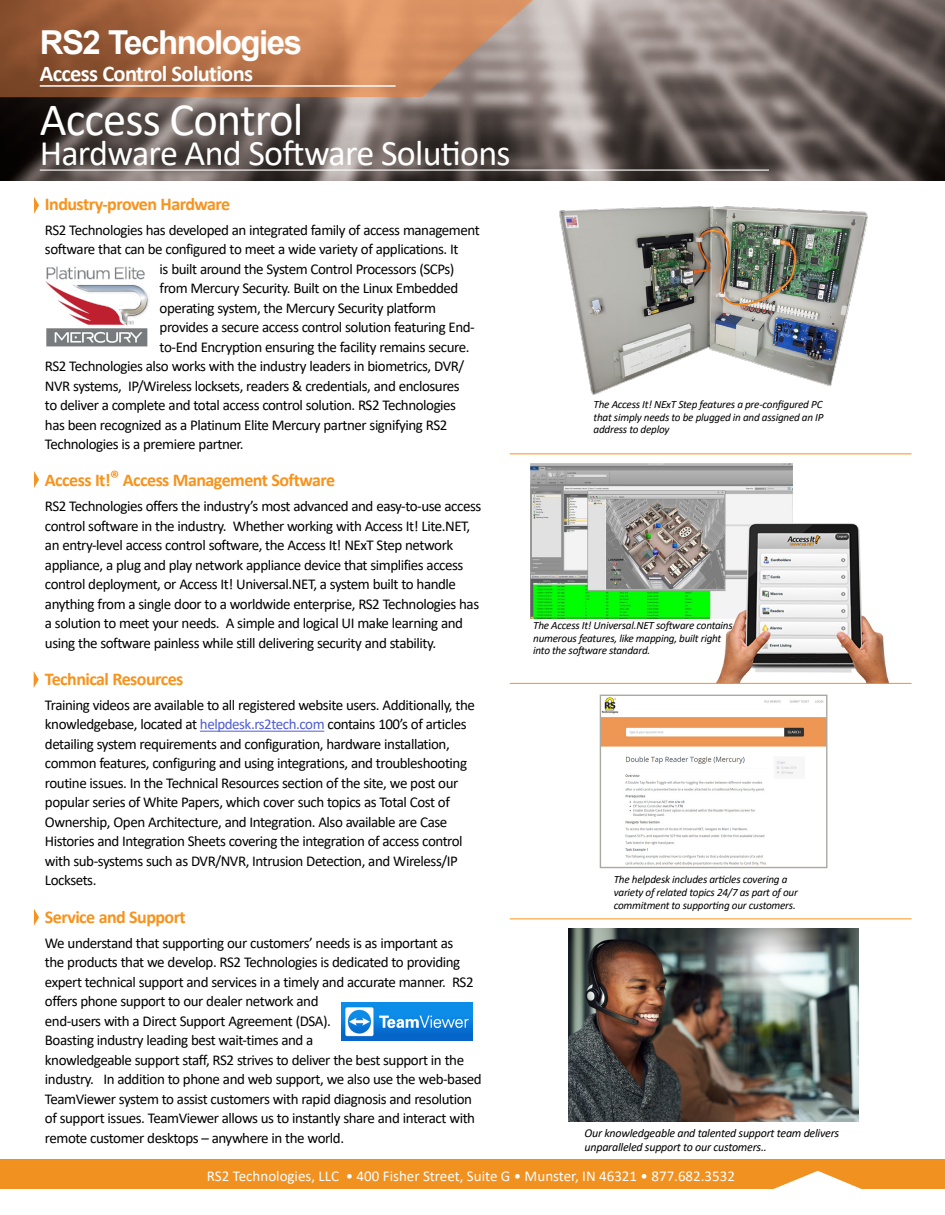
<style>
.page{position:relative;width:945px;height:1215px;background:#fff}
.page>*{position:absolute;margin:0;border:0;box-sizing:border-box;transform-origin:0 0}
.t1{font:46.5px "Calibri";letter-spacing:-.02em;color:#fff}
.t2{font:36px "Calibri";letter-spacing:-.02em;color:#fff}
.t3{font:700 33px "Arial";letter-spacing:-.045em;color:#fff}
.t4{font:700 22.5px "Calibri";letter-spacing:-.03em;color:#fff}
.t5{font:700 18px "Calibri";letter-spacing:-.03em;color:#f7931d}
.t6{font:15px/19.5px "Calibri";letter-spacing:-.03em;color:#000}
.t7{font:15px "Calibri";color:#fff}
.t8{font:italic 12px/13.5px "Calibri";letter-spacing:-.02em;color:#000}
.t9{font:italic 11.1px/12.6px "Calibri";letter-spacing:-.02em;color:#000}
.s1{color:#4f5cd6}
</style>
<div class="page">
<div style="left:0;top:1160px;width:945px;height:29px;background:#f09120"></div>
<svg style="left:773px;top:1171px;width:88px;height:18px"></svg>
<hr style="left:200px;top:731px;width:124px;height:1px;background:#4f5cd6">
<svg style="left:34px;top:197px;width:5px;height:17px"></svg>
<svg style="left:34px;top:471px;width:5px;height:17px"></svg>
<svg style="left:34px;top:672px;width:5px;height:15px"></svg>
<svg style="left:34px;top:909px;width:5px;height:17px"></svg>
<img style="left:342px;top:1003px;width:130px;height:37px">
<img style="left:45px;top:266px;width:105px;height:81px">
<img style="left:530px;top:464px;width:262px;height:154px">
<img style="left:703px;top:523px;width:194px;height:160px">
<img style="left:559px;top:207px;width:309px;height:187px">
<img style="left:568px;top:929px;width:291px;height:192px">
<hr style="left:510px;top:454px;width:402px;height:1px;background:#f7931d">
<hr style="left:510px;top:683px;width:402px;height:1px;background:#f7931d">
<hr style="left:510px;top:919px;width:402px;height:1px;background:#f7931d">
<img style="left:602px;top:697px;width:223px;height:169px">
<div style="left:600px;top:695px;width:227px;height:173px;border:1px solid #aaa9a1"></div>
<img style="left:0;top:0;width:945px;height:181px">
<hr style="left:40px;top:85px;width:356px;height:2px;background:#fff">
<hr style="left:40px;top:170px;width:729px;height:1px;background:#fff">
<p class="t3" style="left:40px;top:19px;width:264px">RS2 Technologies</p>
<p class="t4" style="left:40px;top:57px;width:215px">Access Control Solutions</p>
<p class="t1" style="left:40px;top:87px;width:265px">Access Control</p>
<p class="t2" style="left:40px;top:128px;width:472px">Hardware And Software Solutions</p>
<p class="t5" style="left:45px;top:191px;width:187px">Industry-proven Hardware</p>
<p class="t6" style="left:45px;top:220px;width:436px">RS2 Technologies has developed an integrated family of access management</p>
<p class="t6" style="left:45px;top:239px;width:415px">software that can be configured to meet a wide variety of applications. It</p>
<p class="t6" style="left:160px;top:259px;width:296px">is built around the System Control Processors (SCPs)</p>
<p class="t6" style="left:160px;top:278px;width:300px">from Mercury Security. Built on the Linux Embedded</p>
<p class="t6" style="left:160px;top:298px;width:278px">operating system, the Mercury Security platform</p>
<p class="t6" style="left:160px;top:317px;width:317px">provides a secure access control solution featuring End-</p>
<p class="t6" style="left:160px;top:337px;width:311px">to-End Encryption ensuring the facility remains secure.</p>
<p class="t6" style="left:45px;top:356px;width:421px">RS2 Technologies also works with the industry leaders in biometrics, DVR/</p>
<p class="t6" style="left:45px;top:376px;width:416px">NVR systems, IP/Wireless locksets, readers &amp; credentials, and enclosures</p>
<p class="t6" style="left:45px;top:395px;width:413px">to deliver a complete and total access control solution. RS2 Technologies</p>
<p class="t6" style="left:45px;top:415px;width:404px">has been recognized as a Platinum Elite Mercury partner signifying RS2</p>
<p class="t6" style="left:45px;top:434px;width:200px">Technologies is a premiere partner.</p>
<p class="t5" style="left:45px;top:468px;width:292px">Access It!® Access Management Software</p>
<p class="t6" style="left:45px;top:496px;width:438px">RS2 Technologies offers the industry’s most advanced and easy-to-use access control software in the industry. Whether working with Access It! Lite.NET, an entry-level access control software, the Access It! NExT Step network appliance, a plug and play network appliance device that simplifies access control deployment, or Access It! Universal.NET, a system built to handle anything from a single door to a worldwide enterprise, RS2 Technologies has a solution to meet your needs. A simple and logical UI make learning and using the software painless while still delivering security and stability.</p>
<p class="t5" style="left:45px;top:666px;width:140px">Technical Resources</p>
<p class="t6" style="left:45px;top:695px;width:432px">Training videos are available to all registered website users. Additionally, the knowledgebase, located at <span class="s1">helpdesk.rs2tech.com</span> contains 100’s of articles detailing system requirements and configuration, hardware installation, common features, configuring and using integrations, and troubleshooting routine issues. In the Technical Resources section of the site, we post our popular series of White Papers, which cover such topics as Total Cost of Ownership, Open Architecture, and Integration. Also available are Case Histories and Integration Sheets covering the integration of access control with sub-systems such as DVR/NVR, Intrusion Detection, and Wireless/IP Locksets.</p>
<p class="t5" style="left:45px;top:904px;width:142px">Service and Support</p>
<p class="t6" style="left:45px;top:932px;width:438px">We understand that supporting our customers’ needs is as important as<br>the products that we develop. RS2 Technologies is dedicated to providing expert technical support and services in a timely and accurate manner. RS2 offers phone support to our dealer network and<br>end-users with a Direct Support Agreement (DSA).<br>Boasting industry leading best wait-times and a<br>knowledgeable support staff, RS2 strives to deliver the best support in the industry. In addition to phone and web support, we also use the web-based TeamViewer system to assist customers with rapid diagnosis and resolution of support issues. TeamViewer allows us to instantly share and interact with remote customer desktops – anywhere in the world.</p>
<p class="t9" style="left:594px;top:398px;width:232px;text-align:justify">The Access It! NExT Step features a pre-configured PC that simply needs to be plugged in and assigned an IP address to deploy</p>
<p class="t9" style="left:533px;top:619px;width:201px">The Access It! Universal.NET software contains numerous features, like mapping, built right into the software standard.</p>
<p class="t9" style="left:614px;top:873px;width:186px">The helpdesk includes articles covering a variety of related topics 24/7 as part of our commitment to supporting our customers.</p>
<p class="t8" style="left:585px;top:1126px;width:256px">Our knowledgeable and talented support team delivers unparalleled support to our customers..</p>
<p class="t7" style="left:206px;top:1159px;width:530px">RS2 Technologies, LLC • 400 Fisher Street, Suite G • Munster, IN 46321 • 877.682.3532</p>
<p class="t7" style="left:207px;top:1165px;width:530px">RS2 Technologies, LLC • 400 Fisher Street, Suite G • Munster, IN 46321 • 877.682.3532</p>
</div>
